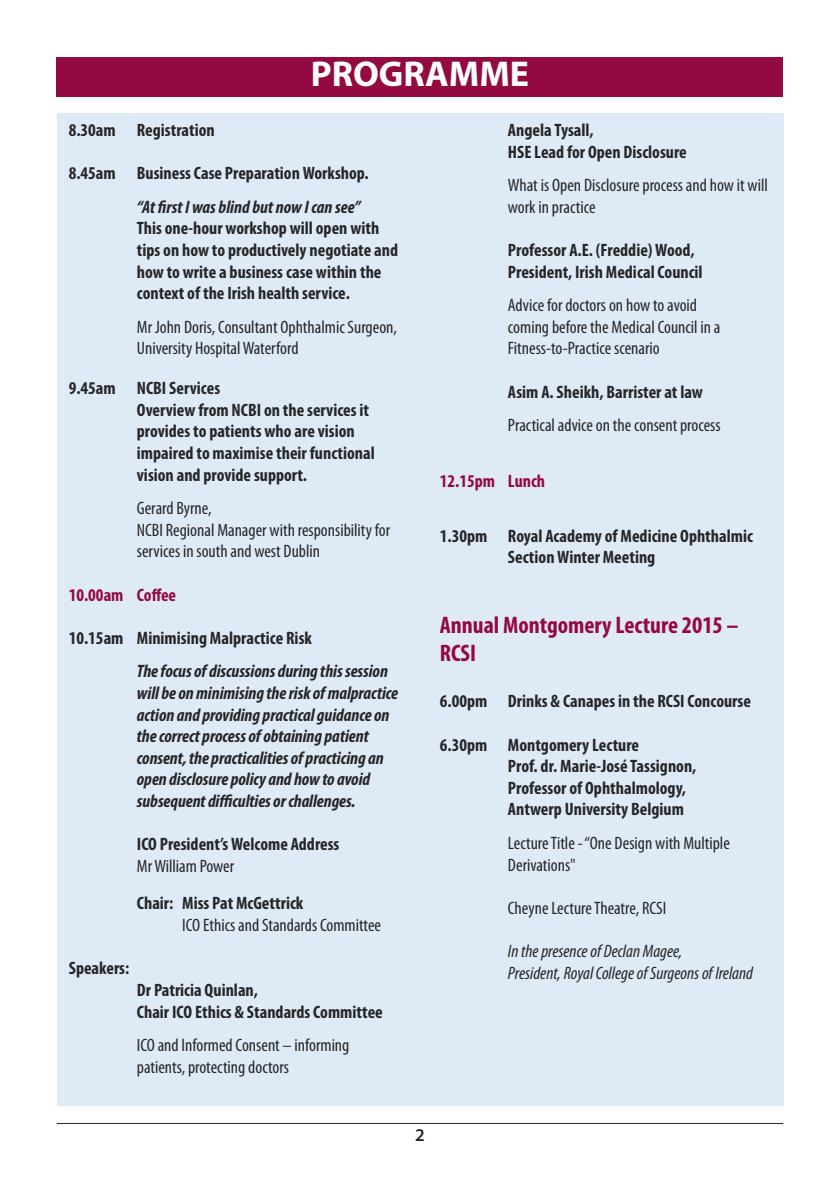
<style>
.page{position:relative;width:840px;height:1191px;background:#fff}
.page>*{position:absolute;margin:0;border:0;box-sizing:border-box;transform-origin:0 0}
.t1{font:700 36px "Myriad Pro";color:#fff}
.t2{font:700 condensed 24px/28.8px "Myriad Pro";color:#920a41}
.t3{font:700 condensed 18px/21.6px "Myriad Pro";color:#272627}
.t4{font:condensed 18px/21.6px "Myriad Pro";color:#272627}
.t5{font:italic 700 condensed 18px/21.6px "Myriad Pro";letter-spacing:-.005em;color:#272627}
.t6{font:italic condensed 18px/21.6px "Myriad Pro";color:#272627}
.t7{font:700 condensed 18px "Myriad Pro";color:#920a41}
.t8{font:600 18px "Myriad Pro";color:#272627}
</style>
<div class="page">
<div style="left:57px;top:113px;width:725px;height:993px;background:#dfeaf7"></div>
<hr style="left:57px;top:1123px;width:725px;height:1px;background:#272627">
<div style="left:57px;top:57px;width:725px;height:39px;background:#920a41"></div>
<h1 class="t1" style="left:311px;top:60px;width:219px">PROGRAMME</h1>
<p class="t3" style="left:69px;top:121px;width:147px">8.30am Registration</p>
<p class="t3" style="left:69px;top:164px;width:301px">8.45am Business Case PreparationWorkshop.</p>
<p class="t5" style="left:137px;top:197px;width:225px">“At first Iwas blind but nowIcan see”</p>
<p class="t3" style="left:137px;top:219px;width:262px">This one-hour workshop will open with tips on how to productively negotiate and how to write a business case within the context of the Irish health service.</p>
<p class="t4" style="left:137px;top:317px;width:261px">Mr John Doris, Consultant Ophthalmic Surgeon,<br>University HospitalWaterford</p>
<p class="t3" style="left:137px;top:379px;width:239px;text-indent:-68px">9.45am NCBI Services<br>Overview from NCBI on the services it provides to patients who are vision impaired to maximise their functional vision and provide support.</p>
<p class="t4" style="left:137px;top:499px;width:255px">Gerard Byrne,<br>NCBI Regional Manager with responsibility for services in south and west Dublin</p>
<p class="t7" style="left:69px;top:588px;width:109px">10.00am Coffee</p>
<p class="t3" style="left:69px;top:628px;width:244px">10.15am Minimising Malpractice Risk</p>
<p class="t5" style="left:137px;top:662px;width:263px">Thefocus of discussions during thissession will be onminimising therisk ofmalpractice action and providing practical guidance on thecorrect process of obtaining patient consent,the practicalities of practicing an open disclosure policy and howto avoid subsequent difficulties orchallenges.</p>
<p class="t3" style="left:137px;top:835px;width:204px">ICO President’sWelcome Address</p>
<p class="t4" style="left:137px;top:856px;width:99px">MrWilliam Power</p>
<p class="t3" style="left:137px;top:894px;width:168px">Chair: Miss Pat McGettrick</p>
<p class="t4" style="left:182px;top:915px;width:200px">ICO Ethics and Standards Committee</p>
<p class="t3" style="left:69px;top:959px;width:62px">Speakers:</p>
<p class="t3" style="left:137px;top:980px;width:247px">Dr Patricia Quinlan,<br>Chair ICO Ethics &amp; Standards Committee</p>
<p class="t4" style="left:137px;top:1035px;width:214px">ICO and Informed Consent – informing patients, protecting doctors</p>
<p class="t3" style="left:507px;top:121px;width:180px">Angela Tysall,<br>HSE Lead for Open Disclosure</p>
<p class="t4" style="left:507px;top:176px;width:261px">What is Open Disclosure process and how it will work in practice</p>
<p class="t3" style="left:507px;top:241px;width:196px">Professor A.E. (Freddie)Wood,<br>President, Irish Medical Council</p>
<p class="t4" style="left:507px;top:296px;width:214px">Advice for doctors on how to avoid coming before the Medical Council in a<br>Fitness-to-Practice scenario</p>
<p class="t3" style="left:507px;top:382px;width:196px">Asim A. Sheikh, Barrister at law</p>
<p class="t4" style="left:507px;top:416px;width:214px">Practical advice on the consent process</p>
<p class="t7" style="left:439px;top:474px;width:107px">12.15pm Lunch</p>
<p class="t3" style="left:507px;top:526px;width:246px;text-indent:-68px">1.30pm Royal Academy of Medicine Ophthalmic<br>SectionWinter Meeting</p>
<h2 class="t2" style="left:439px;top:612px;width:300px">Annual Montgomery Lecture 2015 –<br>RCSI</h2>
<p class="t3" style="left:439px;top:692px;width:312px">6.00pm Drinks &amp; Canapes in the RCSI Concourse</p>
<p class="t3" style="left:507px;top:735px;width:190px;text-indent:-68px">6.30pm Montgomery Lecture<br>Prof. dr. Marie-José Tassignon,<br>Professor of Ophthalmology,<br>Antwerp University Belgium</p>
<p class="t4" style="left:507px;top:833px;width:223px">LectureTitle -“One Design with Multiple<br>Derivations"</p>
<p class="t4" style="left:507px;top:898px;width:160px">Cheyne LectureTheatre, RCSI</p>
<p class="t6" style="left:507px;top:941px;width:246px">Inthepresenceof Declan Magee,<br>President,RoyalCollegeofSurgeonsof Ireland</p>
<p class="t8" style="left:415px;top:1128px;width:11px">2</p>
</div>
